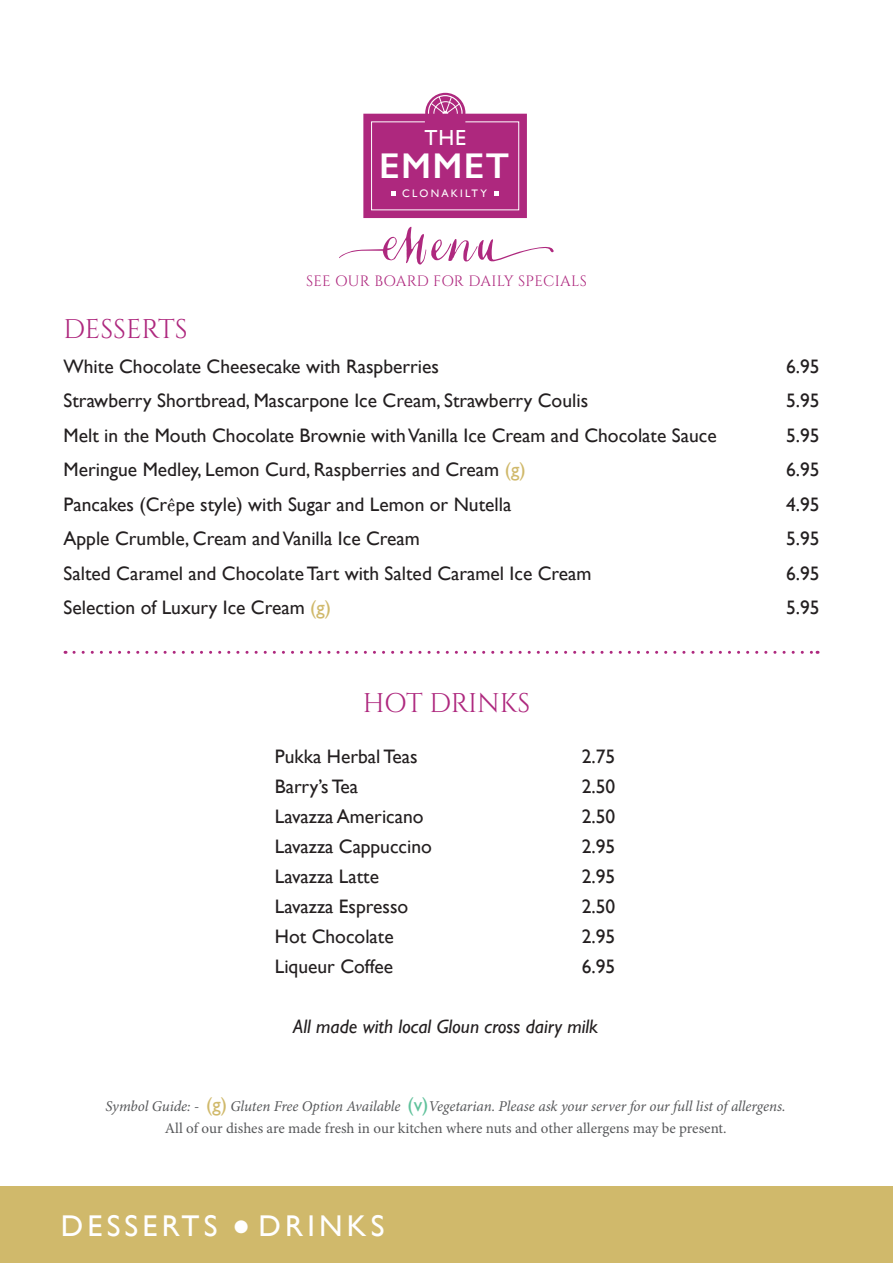
<style>
.page{position:relative;width:893px;height:1263px;background:#fff}
.page>*{position:absolute;margin:0;border:0;box-sizing:border-box;transform-origin:0 0}
.t1{font:65.55px "Ondise";color:#ae287e}
.t2{font:600 36px "Gill Sans";letter-spacing:.035em;color:#fff}
.t3{font:30px "Gill Sans";letter-spacing:.14em;color:#fff}
.t4{font:27px "Cinzel";letter-spacing:-.01em;color:#ae287e}
.t5{font:21.75px "Gill Sans";color:#fff}
.t6{font:19.5px "Gill Sans";color:#231f20}
.t7{font:italic 19.5px "Gill Sans";color:#231f20}
.t8{font:italic 15px "Minion Pro";letter-spacing:-.005em;color:#57585a}
.t9{font:15px "Minion Pro";letter-spacing:-.005em;color:#57585a}
.t10{font:15px "Cinzel";letter-spacing:.015em;color:#ae287e}
.t11{font:10.95px "Gill Sans";letter-spacing:.2em;color:#fff}
.s1{color:#d0b96b}
.s2{font-family:"Macarons"}
.s3{font-family:"Gill Sans";font-style:normal;font-size:19.5px;color:#d0b96b}
.s4{font-family:"Gill Sans";font-style:normal;font-size:19.5px;color:#61c29c}
</style>
<div class="page">
<svg style="left:74px;top:651px;width:744px;height:3px"></svg>
<div style="left:0;top:1187px;width:893px;height:76px;background:#d0b96b"></div>
<svg style="left:363px;top:93px;width:164px;height:125px;background:#bb4b93"></svg>
<p class="t5" style="left:425px;top:125px;width:43px">THE</p>
<p class="t2" style="left:379px;top:144px;width:132px">EMMET</p>
<p class="t11" style="left:402px;top:187px;width:86px">CLONAKILTY</p>
<p class="t1" style="left:341px;top:204px;width:212px">Menu</p>
<p class="t10" style="left:306px;top:272px;width:282px">SEE OUR BOARD FOR DAILY SPECIALS</p>
<p class="t4" style="left:64px;top:313px;width:126px">DESSERTS</p>
<p class="t6" style="left:64px;top:355px;width:377px">White Chocolate Cheesecake with Raspberries</p>
<p class="t6" style="left:786px;top:355px;width:35px">6.95</p>
<p class="t6" style="left:64px;top:389px;width:526px">Strawberry Shortbread, Mascarpone Ice Cream, Strawberry Coulis</p>
<p class="t6" style="left:786px;top:389px;width:35px">5.95</p>
<p class="t6" style="left:64px;top:424px;width:655px">Melt in the Mouth Chocolate Brownie with Vanilla Ice Cream and Chocolate Sauce</p>
<p class="t6" style="left:786px;top:424px;width:35px">5.95</p>
<p class="t6" style="left:64px;top:458px;width:464px">Meringue Medley, Lemon Curd, Raspberries and Cream <span class="s1">(g)</span></p>
<p class="t6" style="left:786px;top:458px;width:35px">6.95</p>
<p class="t6" style="left:64px;top:493px;width:449px">Pancakes (Cr<span class="s2">ê</span>pe style) with Sugar and Lemon or Nutella</p>
<p class="t6" style="left:786px;top:493px;width:35px">4.95</p>
<p class="t6" style="left:64px;top:527px;width:358px">Apple Crumble, Cream and Vanilla Ice Cream</p>
<p class="t6" style="left:786px;top:527px;width:35px">5.95</p>
<p class="t6" style="left:64px;top:562px;width:530px">Salted Caramel and Chocolate Tart with Salted Caramel Ice Cream</p>
<p class="t6" style="left:786px;top:562px;width:35px">6.95</p>
<p class="t6" style="left:64px;top:596px;width:269px">Selection of Luxury Ice Cream <span class="s1">(g)</span></p>
<p class="t6" style="left:786px;top:596px;width:35px">5.95</p>
<p class="t4" style="left:363px;top:688px;width:169px">HOT DRINKS</p>
<p class="t6" style="left:275px;top:745px;width:144px">Pukka Herbal Teas</p>
<p class="t6" style="left:582px;top:745px;width:35px">2.75</p>
<p class="t6" style="left:275px;top:775px;width:85px">Barry’s Tea</p>
<p class="t6" style="left:582px;top:775px;width:35px">2.50</p>
<p class="t6" style="left:275px;top:805px;width:150px">Lavazza Americano</p>
<p class="t6" style="left:582px;top:805px;width:35px">2.50</p>
<p class="t6" style="left:275px;top:835px;width:159px">Lavazza Cappuccino</p>
<p class="t6" style="left:582px;top:835px;width:35px">2.95</p>
<p class="t6" style="left:275px;top:865px;width:106px">Lavazza Latte</p>
<p class="t6" style="left:582px;top:865px;width:35px">2.95</p>
<p class="t6" style="left:275px;top:895px;width:135px">Lavazza Espresso</p>
<p class="t6" style="left:582px;top:895px;width:35px">2.50</p>
<p class="t6" style="left:275px;top:925px;width:120px">Hot Chocolate</p>
<p class="t6" style="left:582px;top:925px;width:35px">2.95</p>
<p class="t6" style="left:275px;top:955px;width:120px">Liqueur Coffee</p>
<p class="t6" style="left:582px;top:955px;width:35px">6.95</p>
<p class="t7" style="left:293px;top:1016px;width:306px">All made with local Gloun cross dairy milk</p>
<p class="t8" style="left:106px;top:1096px;width:682px">Symbol Guide: - <span class="s3">(g)</span> Gluten Free Option Available <span class="s4">(v)</span>Vegetarian. Please ask your server for our full list of allergens.</p>
<p class="t9" style="left:165px;top:1118px;width:563px">All of our dishes are made fresh in our kitchen where nuts and other allergens may be present.</p>
<p class="t3" style="left:61px;top:1208px;width:325px">DESSERTS ● DRINKS</p>
</div>
